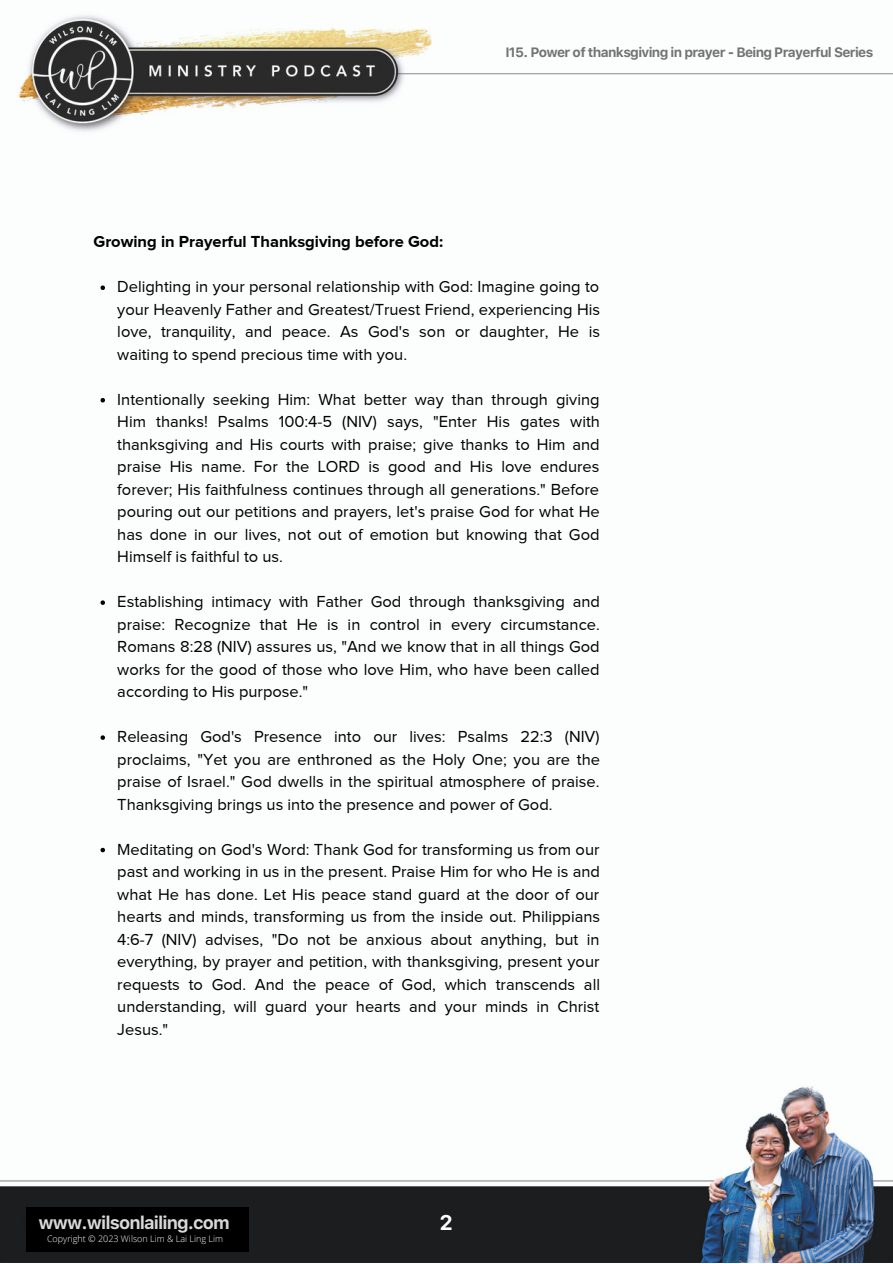
<style>
.page{position:relative;width:893px;height:1264px;background:#fff}
.page>*{position:absolute;margin:0;border:0;box-sizing:border-box;transform-origin:0 0}
.t1{font:700 21px "SFUI Text";color:#fff}
.t2{font:700 18px "SFUI Text";letter-spacing:-.05em;color:#d9d9d9}
.t3{font:16.5px/22.5px "Proxima Nova";color:#000;text-align:justify}
.t4{font:700 16.5px "Proxima Nova";color:#000}
.t5{font:700 13.5px "SFUI Text";letter-spacing:-.05em;color:#737373}
.t6{font:300 9px "Open Sans";color:#fbfdfc}
</style>
<div class="page">
<img style="left:0;top:15px;width:892px;height:1247px">
<svg style="left:100px;top:285px;width:5px;height:5px"></svg>
<svg style="left:100px;top:398px;width:5px;height:4px"></svg>
<svg style="left:100px;top:600px;width:5px;height:5px"></svg>
<svg style="left:100px;top:735px;width:5px;height:4px"></svg>
<svg style="left:100px;top:847px;width:5px;height:5px"></svg>
<div style="left:26px;top:1206px;width:222px;height:45px;background:#000"></div>
<p class="t5" style="left:505px;top:44px;width:369px">I15. Power of thanksgiving in prayer - Being Prayerful Series</p>
<p class="t4" style="left:93px;top:232px;width:351px">Growing in Prayerful Thanksgiving before God:</p>
<p class="t3" style="left:117px;top:275px;width:484px">Delighting in your personal relationship with God: Imagine going to your Heavenly Father and Greatest/Truest Friend, experiencing His love, tranquility, and peace. As God's son or daughter, He is waiting to spend precious time with you.</p>
<p class="t3" style="left:117px;top:388px;width:484px">Intentionally seeking Him: What better way than through giving Him thanks! Psalms 100:4-5 (NIV) says, "Enter His gates with thanksgiving and His courts with praise; give thanks to Him and praise His name. For the LORD is good and His love endures forever; His faithfulness continues through all generations." Before pouring out our petitions and prayers, let's praise God for what He has done in our lives, not out of emotion but knowing that God Himself is faithful to us.</p>
<p class="t3" style="left:117px;top:590px;width:484px">Establishing intimacy with Father God through thanksgiving and praise: Recognize that He is in control in every circumstance.<br>Romans 8:28 (NIV) assures us, "And we know that in all things God works for the good of those who love Him, who have been called according to His purpose."</p>
<p class="t3" style="left:117px;top:725px;width:484px">Releasing God's Presence into our lives: Psalms 22:3 (NIV) proclaims, "Yet you are enthroned as the Holy One; you are the praise of Israel." God dwells in the spiritual atmosphere of praise.<br>Thanksgiving brings us into the presence and power of God.</p>
<p class="t3" style="left:117px;top:837px;width:484px">Meditating on God's Word: Thank God for transforming us from our past and working in us in the present. Praise Him for who He is and what He has done. Let His peace stand guard at the door of our hearts and minds, transforming us from the inside out. Philippians 4:6-7 (NIV) advises, "Do not be anxious about anything, but in everything, by prayer and petition, with thanksgiving, present your requests to God. And the peace of God, which transcends all understanding, will guard your hearts and your minds in Christ Jesus."</p>
<p class="t2" style="left:38px;top:1212px;width:193px">www.wilsonlailing.com</p>
<p class="t1" style="left:439px;top:1210px;width:15px">2</p>
<p class="t6" style="left:47px;top:1232px;width:177px">Copyright ©️ 2023 Wilson Lim &amp; Lai Ling Lim</p>
</div>
